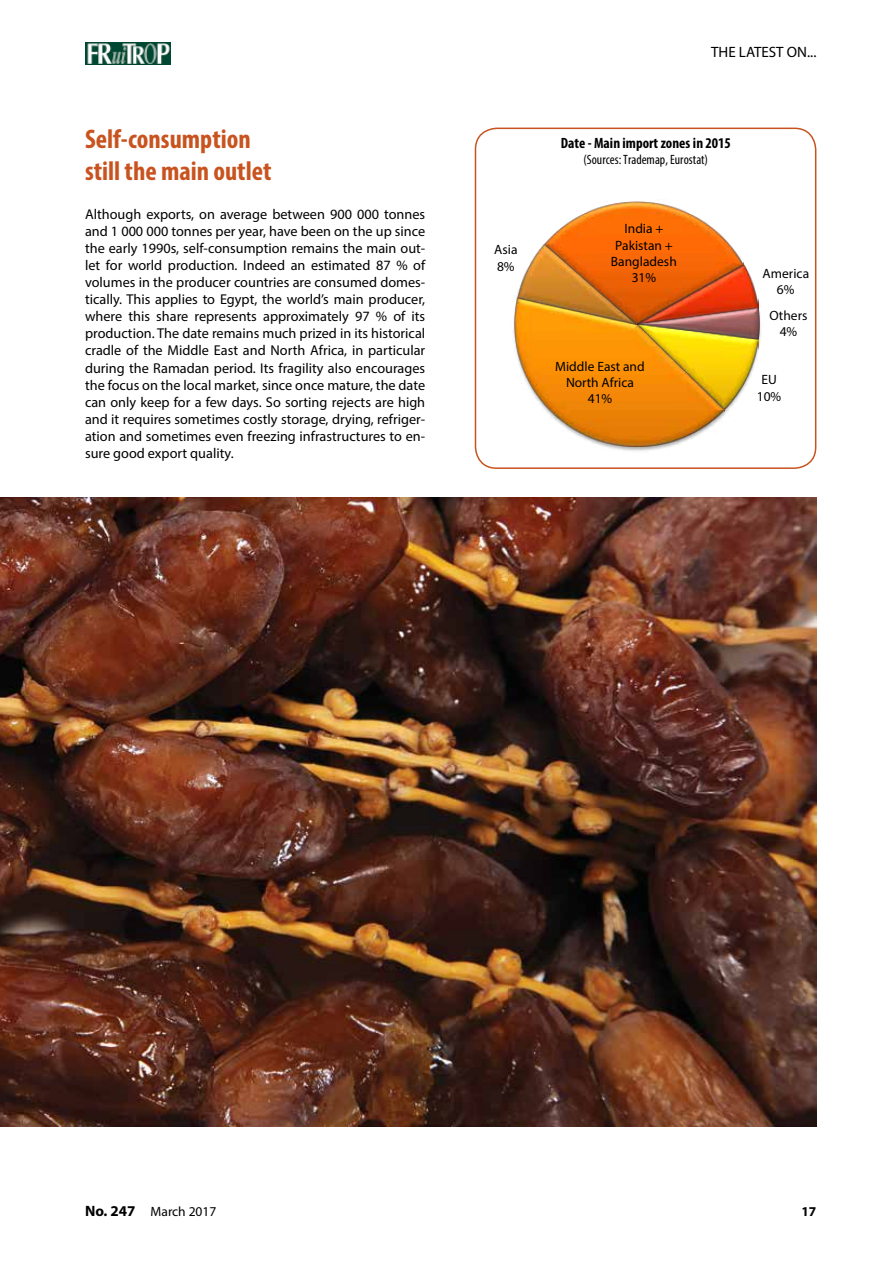
<style>
.page{position:relative;width:893px;height:1263px;background:#fff}
.page>*{position:absolute;margin:0;border:0;box-sizing:border-box;transform-origin:0 0}
.t1{font:700 condensed 27px/32.4px "Myriad Pro";color:#c8531f}
.t2{font:700 condensed 15px "Myriad Pro";color:#000}
.t3{font:15px "Myriad Pro";color:#000}
.t4{font:14.25px/17.1px "Myriad Pro";color:#000;text-align:justify}
.t5{font:13.5px/16.4px "Myriad Pro";color:#000;text-align:center}
.t6{font:condensed 13.5px "Myriad Pro";letter-spacing:.005em;color:#000}
.t7{font:700 13.5px "Myriad Pro";color:#000}
.s1{font-weight:700;font-size:15px}
</style>
<div class="page">
<img style="left:85px;top:42px;width:85px;height:22px">
<img style="left:0;top:498px;width:816px;height:629px">
<img style="left:513px;top:332px;width:216px;height:119px">
<img style="left:758px;top:306px;width:3px;height:41px">
<img style="left:724px;top:265px;width:34px;height:144px">
<img style="left:515px;top:297px;width:209px;height:149px">
<img style="left:517px;top:244px;width:27px;height:80px">
<img style="left:544px;top:202px;width:200px;height:122px">
<img style="left:636px;top:308px;width:123px;height:31px">
<div style="left:475px;top:128px;width:341px;height:341px;border:2px solid #c8531f;border-radius:21px"></div>
<h1 class="t1" style="left:85px;top:122px;width:188px">Self-consumption still the main outlet</h1>
<p class="t4" style="left:85px;top:205px;width:342px">Although exports, on average between 900 000 tonnes and 1 000 000 tonnes per year, have been on the up since the early 1990s, self-consumption remains the main out&shy;let for world production. Indeed an estimated 87 % of volumes in the producer countries are consumed domes&shy;tically. This applies to Egypt, the world’s main producer, where this share represents approximately 97 % of its production. The date remains much prized in its historical cradle of the Middle East and North Africa, in particular during the Ramadan period. Its fragility also encourages the focus on the local market, since once mature, the date can only keep for a few days. So sorting rejects are high and it requires sometimes costly storage, drying, refriger&shy;ation and sometimes even freezing infrastructures to en&shy;sure good export quality.</p>
<p class="t5" style="left:494px;top:241px;width:25px;text-align:left">Asia<br>8%</p>
<p class="t3" style="left:711px;top:42px;width:107px">THE LATEST ON...</p>
<p class="t2" style="left:561px;top:134px;width:172px">Date - Main import zones in 2015</p>
<p class="t6" style="left:583px;top:152px;width:126px">(Sources: Trademap, Eurostat)</p>
<p class="t5" style="left:611px;top:221px;width:67px">India +<br>Pakistan +<br>Bangladesh<br>31%</p>
<p class="t5" style="left:555px;top:358px;width:91px">Middle East and<br>North Africa<br>41%</p>
<p class="t5" style="left:762px;top:265px;width:48px">America<br>6%</p>
<p class="t5" style="left:769px;top:307px;width:40px">Others<br>4%</p>
<p class="t5" style="left:757px;top:371px;width:26px">EU<br>10%</p>
<p class="t5" style="left:85px;top:1203px;width:133px"><span class="s1">No. 247</span> March 2017</p>
<p class="t7" style="left:801px;top:1203px;width:16px">17</p>
</div>
